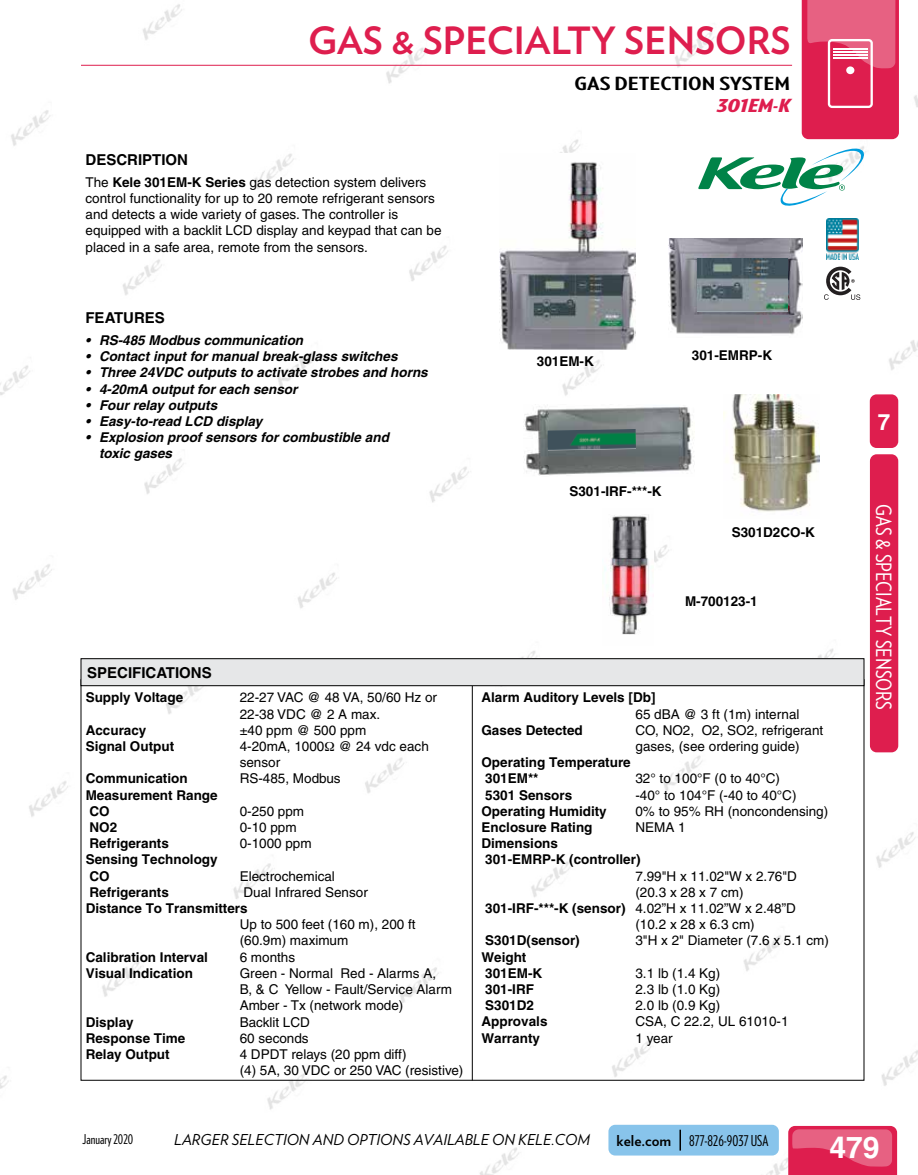
<style>
.page{position:relative;width:918px;height:1175px;background:#fff}
.page>*{position:absolute;margin:0;border:0;box-sizing:border-box;transform-origin:0 0}
.t1{font:700 37.5px "Verlag";color:#de1e4e}
.t2{font:700 30px "Helvetica";color:#fff}
.t3{font:700 22.5px "Helvetica";color:#fff}
.t4{font:21px "Verlag Condensed";color:#fff}
.t5{font:700 18px "Verlag Compressed";color:#000;scale:1.63 1}
.t6{font:italic 900 18px "Verlag Compressed";color:#de1e4e;scale:1.47 1}
.t7{font:italic 15px "Verlag";color:#000}
.t8{font:700 15px "Helvetica";color:#000}
.t9{font:15px "Verlag Compressed";color:#000}
.t10{font:13.5px/16.2px "Helvetica";color:#000}
.t11{font:700 13.5px/16.2px "Helvetica";color:#000}
.t12{font:italic 700 13.5px/16.2px "Helvetica";color:#000}
.t13{font:13.5px "Verlag Compressed";color:#000}
.s1{font-weight:700}
.s2{font-weight:400}
.s3{font-family:"Verlag";font-weight:700}
</style>
<div class="page">
<img style="left:0;top:0;width:918px;height:1174px">
<div style="left:608px;top:1124px;width:171px;height:31px;background:#88c4eb;border-radius:7px"></div>
<hr style="left:679px;top:1129px;width:2px;height:21px;background:#000">
<div style="left:81px;top:1131px;width:89px;height:18px;background:#fff"></div>
<hr style="left:472px;top:679px;width:1px;height:401px;background:#000">
<div style="left:81px;top:658px;width:783px;height:27px;background:#e6e7e8"></div>
<div style="left:81px;top:658px;width:783px;height:28px;border:1px solid #000"></div>
<svg style="left:824px;top:267px;width:36px;height:33px"></svg>
<img style="left:826px;top:219px;width:32px;height:41px">
<img style="left:724px;top:394px;width:96px;height:124px">
<svg style="left:698px;top:148px;width:166px;height:58px"></svg>
<img style="left:668px;top:238px;width:134px;height:100px">
<img style="left:697px;top:258px;width:91px;height:53px">
<img style="left:523px;top:404px;width:171px;height:72px">
<img style="left:548px;top:429px;width:88px;height:21px">
<img style="left:603px;top:508px;width:50px;height:137px">
<img style="left:499px;top:153px;width:136px;height:196px">
<hr style="left:81px;top:65px;width:711px;height:1px;background:#de1e4e">
<svg style="left:788px;top:1125px;width:109px;height:49px;background:#e3456c"></svg>
<div style="left:870px;top:394px;width:28px;height:54px;background:#de1e4e;border-radius:7px"></div>
<div style="left:870px;top:454px;width:28px;height:298px;background:#de1e4e;border-radius:7px"></div>
<svg style="left:802px;top:0;width:97px;height:139px;background:#e13762"></svg>
<div style="left:828px;top:39px;width:45px;height:69px;border:2px solid #fff;border-radius:3px"></div>
<div style="left:846px;top:66px;width:8px;height:8px;background:#fff;border-radius:50%"></div>
<hr style="left:833px;top:48px;width:35px;height:2px;background:#fff">
<hr style="left:833px;top:52px;width:35px;height:1px;background:#fff">
<hr style="left:833px;top:55px;width:35px;height:1px;background:#fff">
<hr style="left:833px;top:58px;width:35px;height:1px;background:#fff">
<svg style="left:325px;top:741px;width:9px;height:10px"></svg>
<h1 class="t1" style="left:308px;top:18px;width:484px">GAS &amp; SPECIALTY SENSORS</h1>
<p class="t8" style="left:86px;top:150px;width:104px">DESCRIPTION</p>
<p class="t10" style="left:86px;top:174px;width:357px">The <span class="s1">Kele 301EM-K Series</span> gas detection system delivers control functionality for up to 20 remote refrigerant sensors and detects a wide variety of gases. The controller is equipped with a backlit LCD display and keypad that can be placed in a safe area, remote from the sensors.</p>
<p class="t8" style="left:86px;top:308px;width:81px">FEATURES</p>
<p class="t12" style="left:86px;top:332px;width:219px">• RS-485 Modbus communication</p>
<p class="t12" style="left:86px;top:348px;width:314px">• Contact input for manual break-glass switches</p>
<p class="t12" style="left:86px;top:364px;width:344px">• Three 24VDC outputs to activate strobes and horns</p>
<p class="t12" style="left:86px;top:380px;width:213px">• 4-20mA output for each sensor</p>
<p class="t12" style="left:86px;top:397px;width:133px">• Four relay outputs</p>
<p class="t12" style="left:86px;top:413px;width:178px">• Easy-to-read LCD display</p>
<p class="t12" style="left:99px;top:429px;width:291px;text-indent:-14px">• Explosion proof sensors for combustible and toxic gases</p>
<h3 class="t5" style="left:574px;top:73px;width:134px">GAS DETECTION SYSTEM</h3>
<h3 class="t6" style="left:717px;top:94px;width:51px">301EM-K</h3>
<p class="t11" style="left:537px;top:352px;width:59px">301EM-K</p>
<p class="t11" style="left:692px;top:347px;width:82px">301-EMRP-K</p>
<p class="t11" style="left:569px;top:483px;width:94px">S301-IRF-***-K</p>
<p class="t11" style="left:732px;top:524px;width:85px">S301D2CO-K</p>
<p class="t11" style="left:685px;top:593px;width:74px">M-700123-1</p>
<p class="t8" style="left:87px;top:663px;width:126px">SPECIFICATIONS</p>
<p class="t11" style="left:86px;top:689px;width:99px">Supply Voltage</p>
<p class="t10" style="left:240px;top:689px;width:199px">22-27 VAC @ 48 VA, 50/60 Hz or<br>22-38 VDC @ 2 A max.</p>
<p class="t11" style="left:86px;top:721px;width:62px">Accuracy</p>
<p class="t10" style="left:240px;top:722px;width:128px">±40 ppm @ 500 ppm</p>
<p class="t11" style="left:86px;top:738px;width:90px">Signal Output</p>
<p class="t10" style="left:240px;top:738px;width:191px">4-20mA, 1000 @ 24 vdc each sensor</p>
<p class="t11" style="left:86px;top:770px;width:104px">Communication</p>
<p class="t10" style="left:240px;top:770px;width:103px">RS-485, Modbus</p>
<p class="t11" style="left:86px;top:786px;width:134px">Measurement Range<br>CO</p>
<p class="t10" style="left:240px;top:803px;width:66px">0-250 ppm</p>
<p class="t11" style="left:89px;top:819px;width:29px">NO2</p>
<p class="t10" style="left:240px;top:819px;width:59px">0-10 ppm</p>
<p class="t11" style="left:89px;top:835px;width:81px">Refrigerants</p>
<p class="t10" style="left:240px;top:835px;width:74px">0-1000 ppm</p>
<p class="t11" style="left:86px;top:851px;width:134px">Sensing Technology<br>CO</p>
<p class="t10" style="left:240px;top:867px;width:97px">Electrochemical</p>
<p class="t11" style="left:89px;top:883px;width:81px">Refrigerants</p>
<p class="t10" style="left:243px;top:884px;width:126px">Dual Infrared Sensor</p>
<p class="t11" style="left:86px;top:900px;width:164px">Distance To Transmitters</p>
<p class="t10" style="left:240px;top:916px;width:177px">Up to 500 feet (160 m), 200 ft (60.9m) maximum</p>
<p class="t11" style="left:86px;top:948px;width:124px">Calibration Interval</p>
<p class="t10" style="left:240px;top:948px;width:57px">6 months</p>
<p class="t11" style="left:86px;top:964px;width:109px">Visual Indication</p>
<p class="t10" style="left:240px;top:965px;width:214px">Green - Normal Red - Alarms A,<br>B, &amp; C Yellow - Fault/Service Alarm<br>Amber - Tx (network mode)</p>
<p class="t11" style="left:86px;top:1013px;width:50px">Display</p>
<p class="t10" style="left:240px;top:1013px;width:72px">Backlit LCD</p>
<p class="t11" style="left:86px;top:1029px;width:101px">Response Time</p>
<p class="t10" style="left:240px;top:1029px;width:71px">60 seconds</p>
<p class="t11" style="left:86px;top:1045px;width:86px">Relay Output</p>
<p class="t10" style="left:240px;top:1046px;width:225px">4 DPDT relays (20 ppm diff)<br>(4) 5A, 30 VDC or 250 VAC (resistive)</p>
<p class="t11" style="left:481px;top:689px;width:176px">Alarm Auditory Levels [Db]</p>
<p class="t10" style="left:636px;top:705px;width:166px">65 dBA @ 3 ft (1m) internal</p>
<p class="t11" style="left:481px;top:721px;width:103px">Gases Detected</p>
<p class="t10" style="left:635px;top:722px;width:189px">CO, NO2, O2, SO2, refrigerant gases, (see ordering guide)</p>
<p class="t11" style="left:481px;top:754px;width:151px">Operating Temperature<br>301EM**</p>
<p class="t10" style="left:635px;top:770px;width:146px">32° to 100°F (0 to 40°C)</p>
<p class="t11" style="left:485px;top:786px;width:89px">5301 Sensors</p>
<p class="t10" style="left:635px;top:786px;width:163px">-40° to 104°F (-40 to 40°C)</p>
<p class="t11" style="left:481px;top:802px;width:127px">Operating Humidity</p>
<p class="t10" style="left:635px;top:803px;width:194px">0% to 95% RH (noncondensing)</p>
<p class="t11" style="left:481px;top:819px;width:113px">Enclosure Rating</p>
<p class="t10" style="left:635px;top:819px;width:52px">NEMA 1</p>
<p class="t11" style="left:481px;top:835px;width:161px">Dimensions<br>301-EMRP-K (controller)</p>
<p class="t10" style="left:636px;top:867px;width:163px">7.99"H x 11.02"W x 2.76"D</p>
<p class="t10" style="left:635px;top:884px;width:110px">(20.3 x 28 x 7 cm)</p>
<p class="t11" style="left:485px;top:900px;width:312px">301-IRF-***-K (sensor) <span class="s2">4.02”H x 11.02”W x 2.48”D</span></p>
<p class="t10" style="left:635px;top:916px;width:121px">(10.2 x 28 x 6.3 cm)</p>
<p class="t11" style="left:485px;top:932px;width:96px">S301D(sensor)</p>
<p class="t10" style="left:635px;top:932px;width:195px">3"H x 2" Diameter (7.6 x 5.1 cm)</p>
<p class="t11" style="left:481px;top:948px;width:62px">Weight<br>301EM-K</p>
<p class="t10" style="left:635px;top:965px;width:86px">3.1 lb (1.4 Kg)</p>
<p class="t11" style="left:485px;top:981px;width:50px">301-IRF</p>
<p class="t10" style="left:635px;top:981px;width:86px">2.3 lb (1.0 Kg)</p>
<p class="t11" style="left:485px;top:997px;width:50px">S301D2</p>
<p class="t10" style="left:635px;top:997px;width:86px">2.0 lb (0.9 Kg)</p>
<p class="t11" style="left:481px;top:1013px;width:68px">Approvals</p>
<p class="t10" style="left:635px;top:1013px;width:155px">CSA, C 22.2, UL 61010-1</p>
<p class="t11" style="left:481px;top:1029px;width:60px">Warranty</p>
<p class="t10" style="left:635px;top:1029px;width:39px">1 year</p>
<h3 class="t3" style="left:878px;top:408px;width:14px">7</h3>
<h3 class="t4" style="left:896px;top:504px;width:207px;rotate:90deg">GAS &amp; SPECIALTY SENSORS</h3>
<p class="t13" style="left:82px;top:1131px;width:52px">January 2020</p>
<p class="t7" style="left:174px;top:1130px;width:417px">LARGER SELECTION AND OPTIONS AVAILABLE ON KELE.COM</p>
<p class="t9" style="left:617px;top:1131px;width:153px"><span class="s3">kele.com</span> 877-826-9037 USA</p>
<h2 class="t2" style="left:829px;top:1129px;width:52px">479</h2>
</div>
